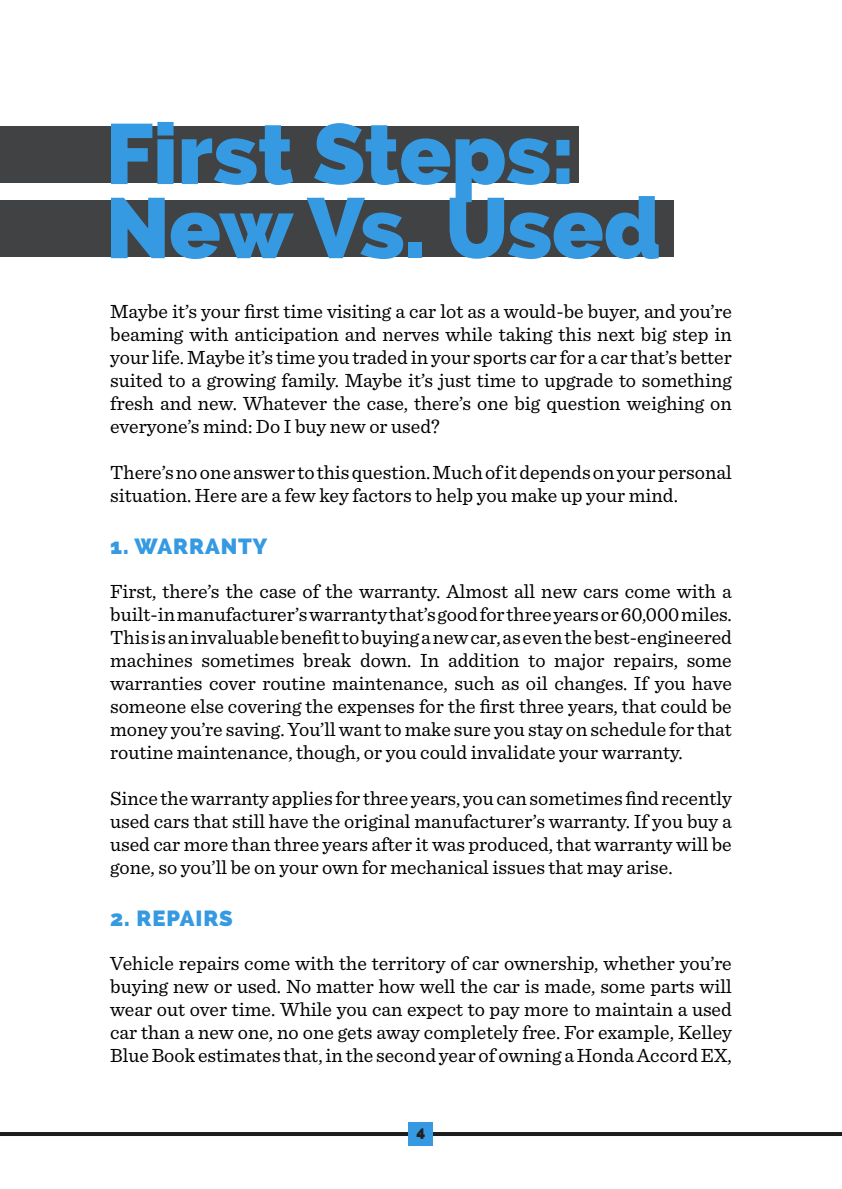
<style>
.page{position:relative;width:842px;height:1189px;background:#fff}
.page>*{position:absolute;margin:0;border:0;box-sizing:border-box;transform-origin:0 0}
.t1{font:800 85.1px "Raleway";letter-spacing:-.005em;color:#359ae2}
.t2{font:800 22px "Raleway";letter-spacing:.04em;color:#359ae2}
.t3{font:20px/23px "Sentinel";color:#000;text-align:justify}
.t4{font:800 15px "Raleway";color:#231f20}
</style>
<div class="page">
<svg style="left:0;top:1131px;width:842px;height:4px;fill:#1f1f1f"></svg>
<div style="left:409px;top:1122px;width:24px;height:23px;background:#359ae2"></div>
<div style="left:0;top:200px;width:673px;height:56px;background:#414243"></div>
<div style="left:0;top:127px;width:578px;height:56px;background:#414243"></div>
<p class="t1" style="left:106px;top:105px;width:471px">First Steps:</p>
<p class="t1" style="left:106px;top:179px;width:557px">New Vs. Used</p>
<p class="t3" style="left:110px;top:298px;width:623px">Maybe it’s your first time visiting a car lot as a would-be buyer, and you’re beaming with anticipation and nerves while taking this next big step in your life. Maybe it’s time you traded in your sports car for a car that’s better suited to a growing family. Maybe it’s just time to upgrade to something fresh and new. Whatever the case, there’s one big question weighing on everyone’s mind: Do I buy new or used?</p>
<p class="t3" style="left:110px;top:459px;width:623px">There’s no one answer to this question. Much of it depends on your personal situation. Here are a few key factors to help you make up your mind.</p>
<p class="t2" style="left:110px;top:533px;width:159px">1. WARRANTY</p>
<p class="t3" style="left:110px;top:578px;width:623px">First, there’s the case of the warranty. Almost all new cars come with a built-in manufacturer’s warranty that’s good for three years or 60,000 miles.<br>This is an invaluable benefit to buying a new car, as even the best-engineered machines sometimes break down. In addition to major repairs, some warranties cover routine maintenance, such as oil changes. If you have someone else covering the expenses for the first three years, that could be money you’re saving. You’ll want to make sure you stay on schedule for that routine maintenance, though, or you could invalidate your warranty.</p>
<p class="t3" style="left:110px;top:785px;width:623px">Since the warranty applies for three years, you can sometimes find recently used cars that still have the original manufacturer’s warranty. If you buy a used car more than three years after it was produced, that warranty will be gone, so you’ll be on your own for mechanical issues that may arise.</p>
<p class="t2" style="left:110px;top:905px;width:124px">2. REPAIRS</p>
<p class="t3" style="left:110px;top:950px;width:623px">Vehicle repairs come with the territory of car ownership, whether you’re buying new or used. No matter how well the car is made, some parts will wear out over time. While you can expect to pay more to maintain a used car than a new one, no one gets away completely free. For example, Kelley Blue Book estimates that, in the second year of owning a Honda Accord EX,</p>
<p class="t4" style="left:417px;top:1122px;width:10px">4</p>
</div>
